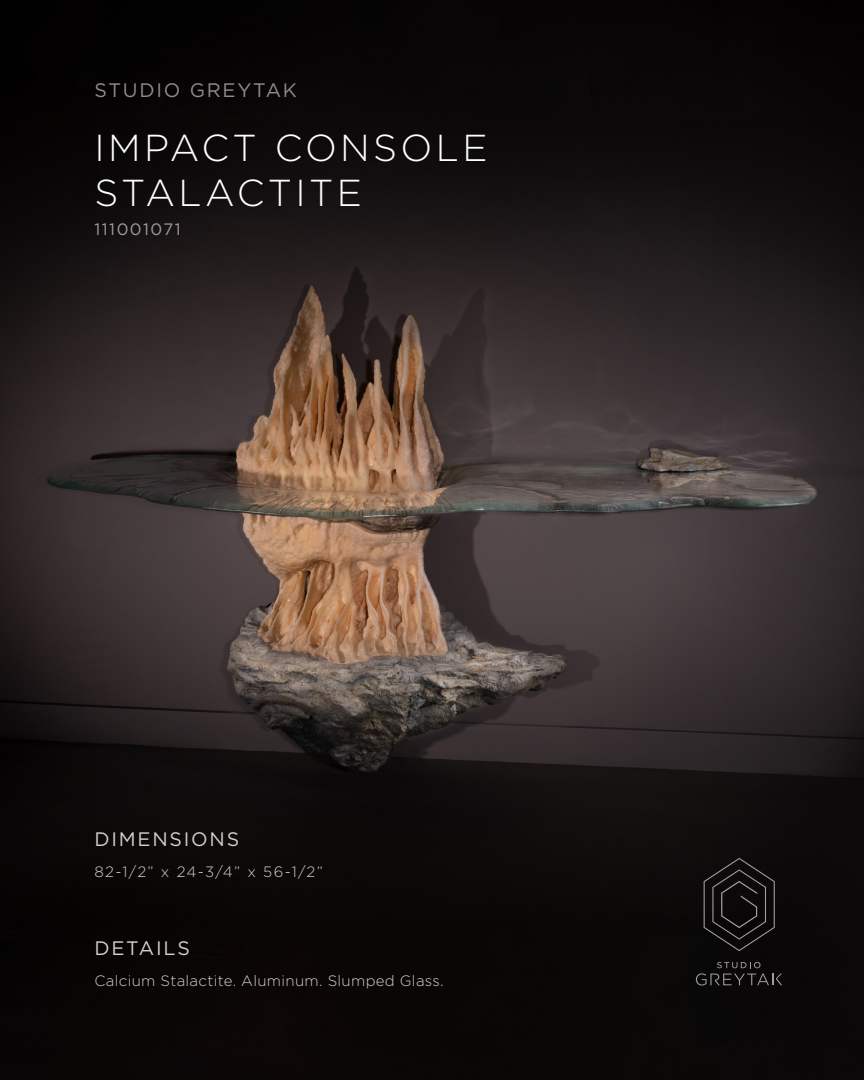
<style>
.page{position:relative;width:864px;height:1080px;background:#fff}
.page>*{position:absolute;margin:0;border:0;box-sizing:border-box;transform-origin:0 0}
.t1{font:300 37.5px/45px "Gotham";letter-spacing:.09em;color:#fff}
.headers{font:19.5px "Gotham";letter-spacing:.09em;color:#d4cfc9}
.t2{font:19.5px "Gotham";letter-spacing:.09em;color:#918b8d}
.t3{font:16.5px "Gotham";letter-spacing:.09em;color:#a19c9e}
.details{font:300 15px "Gotham";letter-spacing:.02em;color:#d4cfc9}
.dimensions{font:300 15px "Gotham";color:#d4cfc9}
</style>
<div class="page">
<img style="left:0;top:0;width:864px;height:1080px">
<svg style="left:704px;top:858px;width:71px;height:93px"></svg>
<svg style="left:696px;top:962px;width:86px;height:24px"></svg>
<p class="t2" style="left:94px;top:77px;width:204px">STUDIO GREYTAK</p>
<p class="t1" style="left:94px;top:125px;width:395px">IMPACT CONSOLE<br>STALACTITE</p>
<p class="t3" style="left:94px;top:218px;width:88px">111001071</p>
<p class="headers" style="left:94px;top:827px;width:146px">DIMENSIONS</p>
<p class="dimensions" style="left:94px;top:862px;width:230px">82-1/2” x 24-3/4” x 56-1/2”</p>
<p class="headers" style="left:94px;top:935px;width:97px">DETAILS</p>
<p class="details" style="left:94px;top:971px;width:351px">Calcium Stalactite. Aluminum. Slumped Glass.</p>
</div>
